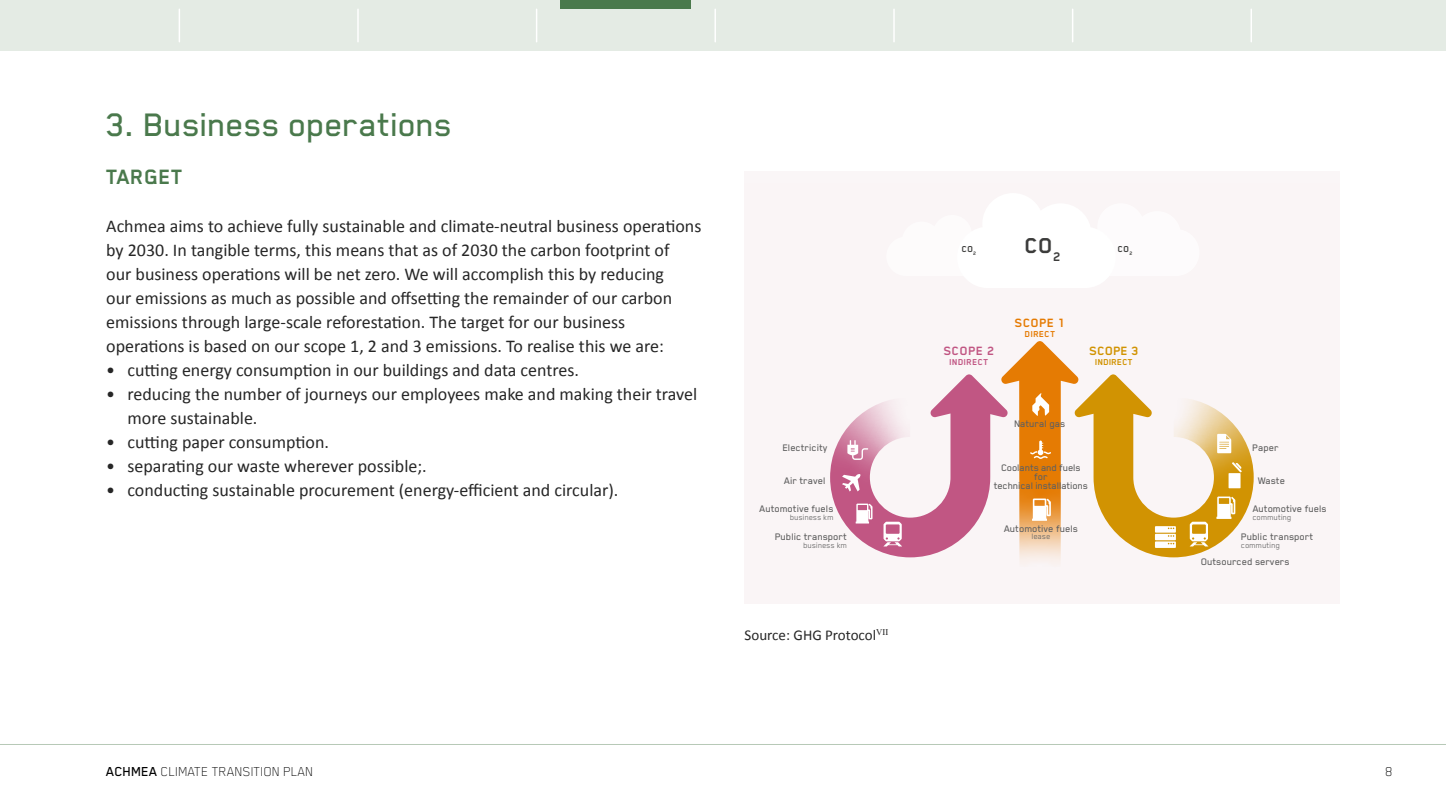
<style>
.page{position:relative;width:1446px;height:808px;background:#fff}
.page>*{position:absolute;margin:0;border:0;box-sizing:border-box;transform-origin:0 0}
.H2_-_Hoofdstukkop{font:500 37.5px "Blender Pro";color:#4a794c}
.t1{font:700 24.9px "Blender Pro";color:#3c3c3b}
.t2{font:700 24px "Blender Pro";color:#4a794c}
.body{font:18px/24px "Calibri";color:#262626}
.t3{font:100 15px "Blender Pro";color:#000}
.body-2{font:15px "Calibri";color:#262626}
.t4{font:700 13.95px "Blender Pro";letter-spacing:.02em;color:#c15683}
.t5{font:700 13.95px "Blender Pro";color:#d19302}
.t6{font:700 13.95px "Blender Pro";letter-spacing:.02em;color:#e57b03}
.t7{font:500 10.95px/9px "Blender Pro";color:#606060;text-align:center}
.t8{font:700 9.9px "Blender Pro";letter-spacing:.02em;color:#c15683}
.t9{font:700 9.9px "Blender Pro";color:#d19302}
.t10{font:700 9.9px "Blender Pro";color:#3c3c3b}
.t11{font:700 9.9px "Blender Pro";letter-spacing:.02em;color:#e57b03}
.t12{font:9px "Blender Pro";color:#606060}
.s1{font-weight:500}
</style>
<div class="page">
<hr style="left:0;top:744px;width:1446px;height:1px;background:#b7c9b7">
<div style="left:0;top:0;width:1446px;height:51px;background:#e4ebe4"></div>
<hr style="left:179px;top:9px;width:1px;height:33px;background:#fff">
<hr style="left:536px;top:9px;width:1px;height:33px;background:#fff">
<hr style="left:714px;top:9px;width:2px;height:33px;background:#fff">
<hr style="left:357px;top:9px;width:2px;height:33px;background:#fff">
<hr style="left:1072px;top:9px;width:1px;height:33px;background:#fff">
<hr style="left:1250px;top:9px;width:2px;height:33px;background:#fff">
<hr style="left:893px;top:9px;width:2px;height:33px;background:#fff">
<div style="left:560px;top:0;width:131px;height:9px;background:#4a794c"></div>
<div style="left:744px;top:172px;width:595px;height:432px;background:#faf6f7"></div>
<svg style="left:830px;top:341px;width:423px;height:221px"></svg>
<p class="H2_-_Hoofdstukkop" style="left:106px;top:105px;width:348px">3. Business operations</p>
<h3 class="t2" style="left:106px;top:164px;width:78px">TARGET</h3>
<p class="body" style="left:106px;top:214px;width:597px">Achmea aims to achieve fully sustainable and climate-neutral business operations by 2030. In tangible terms, this means that as of 2030 the carbon footprint of<br>our business operations will be net zero. We will accomplish this by reducing<br>our emissions as much as possible and offsetting the remainder of our carbon emissions through large-scale reforestation. The target for our business operations is based on our scope 1, 2 and 3 emissions. To realise this we are:</p>
<p class="body" style="left:106px;top:358px;width:474px">• cutting energy consumption in our buildings and data centres.</p>
<p class="body" style="left:127px;top:382px;width:571px;text-indent:-21px">• reducing the number of journeys our employees make and making their travel more sustainable.</p>
<p class="body" style="left:106px;top:430px;width:224px">• cutting paper consumption.</p>
<p class="body" style="left:106px;top:454px;width:322px">• separating our waste wherever possible;.</p>
<p class="body" style="left:106px;top:478px;width:513px">• conducting sustainable procurement (energy-efficient and circular).</p>
<p class="t7" style="left:783px;top:443px;width:47px">Electricity</p>
<p class="t7" style="left:784px;top:476px;width:43px">Air travel</p>
<p class="t7" style="left:759px;top:504px;width:76px">Automotive fuels</p>
<p class="t12" style="left:790px;top:512px;width:45px">business km</p>
<p class="t7" style="left:775px;top:532px;width:74px">Public transport</p>
<p class="t12" style="left:803px;top:541px;width:45px">business km</p>
<p class="body-2" style="left:744px;top:625px;width:145px">Source: GHG Protocol<sup>VII</sup></p>
<p class="t10" style="left:962px;top:244px;width:16px">CO<sub>2</sub></p>
<p class="t1" style="left:1025px;top:232px;width:37px">CO<sub>2</sub></p>
<p class="t10" style="left:1118px;top:244px;width:16px">CO<sub>2</sub></p>
<p class="t4" style="left:944px;top:343px;width:52px">SCOPE 2</p>
<p class="t8" style="left:949px;top:356px;width:40px">INDIRECT</p>
<p class="t6" style="left:1015px;top:316px;width:52px">SCOPE 1</p>
<p class="t11" style="left:1025px;top:329px;width:32px">DIRECT</p>
<p class="t5" style="left:1089px;top:343px;width:50px">SCOPE 3</p>
<p class="t9" style="left:1095px;top:356px;width:39px">INDIRECT</p>
<p class="t7" style="left:1014px;top:418px;width:53px">Natural gas</p>
<p class="t7" style="left:994px;top:463px;width:96px">Coolants and fuels for<br>technical installations</p>
<p class="t7" style="left:1004px;top:523px;width:76px">Automotive fuels</p>
<p class="t12" style="left:1032px;top:532px;width:20px">lease</p>
<p class="t7" style="left:1252px;top:443px;width:28px">Paper</p>
<p class="t7" style="left:1258px;top:476px;width:29px">Waste</p>
<p class="t7" style="left:1252px;top:504px;width:76px">Automotive fuels</p>
<p class="t12" style="left:1252px;top:512px;width:40px">commuting</p>
<p class="t7" style="left:1241px;top:532px;width:74px">Public transport</p>
<p class="t12" style="left:1241px;top:541px;width:40px">commuting</p>
<p class="t7" style="left:1201px;top:557px;width:90px">Outsourced servers</p>
<p class="t3" style="left:106px;top:764px;width:209px"><span class="s1">ACHMEA</span> CLIMATE TRANSITION PLAN</p>
<p class="t3" style="left:1385px;top:764px;width:9px">8</p>
</div>
